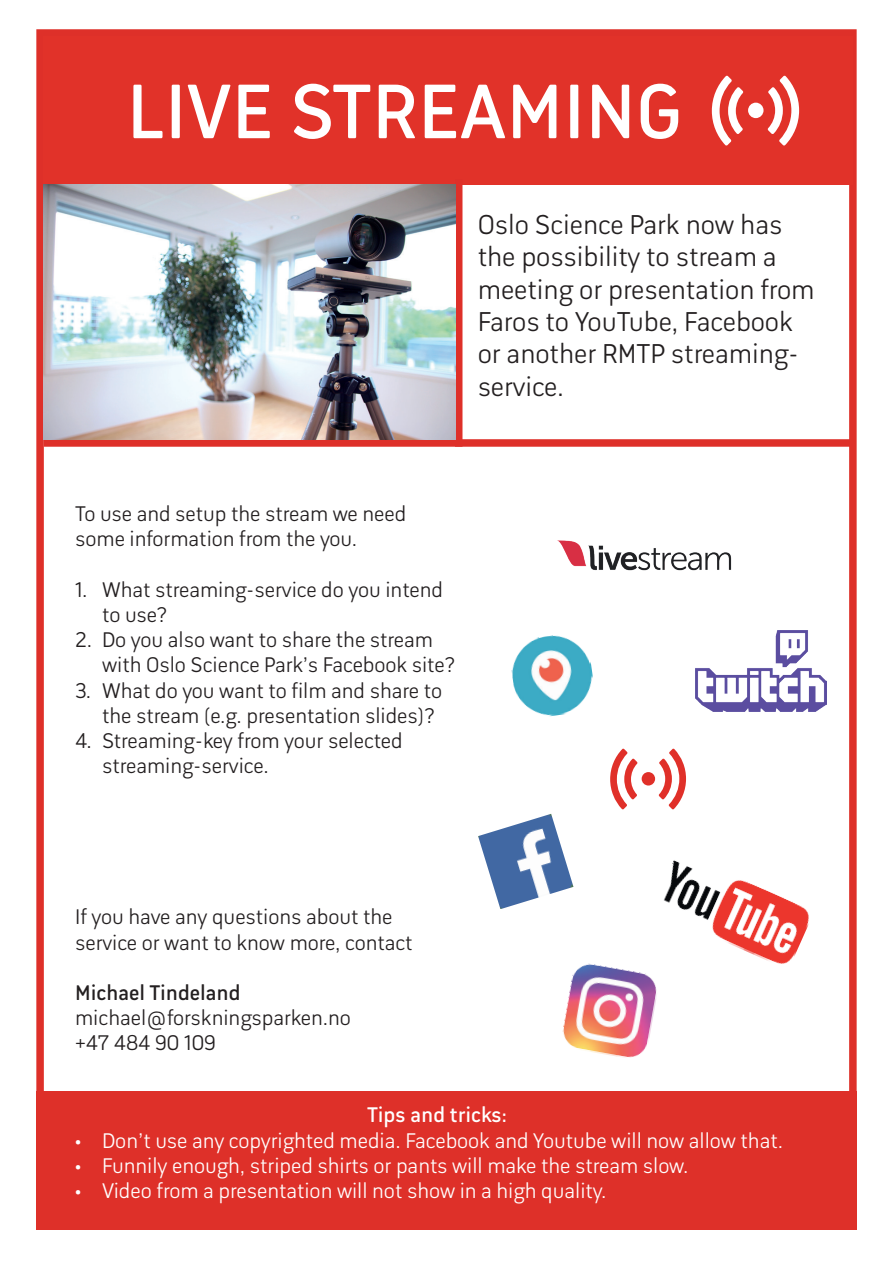
<style>
.page{position:relative;width:893px;height:1263px;background:#fff}
.page>*{position:absolute;margin:0;border:0;box-sizing:border-box;transform-origin:0 0}
.t1{font:700 76.5px "Science";color:#fff}
.t2{font:300 27px/32.4px "Science";color:#231f20}
.t3{font:300 21px/25.2px "Science";color:#231f20}
.t4{font:300 21px "Science";color:#fff}
.t5{font:700 21px "Science";color:#231f20}
.t6{font:700 21px "Science";color:#fff}
</style>
<div class="page">
<div style="left:36px;top:29px;width:821px;height:1201px;border:8px solid #de3029"></div>
<div style="left:44px;top:37px;width:809px;height:148px;background:#e13229"></div>
<div style="left:642px;top:772px;width:13px;height:13px;background:#e03029;border-radius:50%"></div>
<svg style="left:659px;top:748px;width:27px;height:61px"></svg>
<svg style="left:610px;top:748px;width:27px;height:61px"></svg>
<img style="left:664px;top:860px;width:145px;height:104px">
<div style="left:748px;top:103px;width:15px;height:15px;background:#fff;border-radius:50%"></div>
<svg style="left:768px;top:76px;width:31px;height:70px"></svg>
<svg style="left:712px;top:76px;width:31px;height:70px"></svg>
<img style="left:478px;top:814px;width:95px;height:95px">
<div style="left:44px;top:439px;width:809px;height:8px;background:#de3029"></div>
<div style="left:455px;top:179px;width:7px;height:268px;background:#de3029"></div>
<div style="left:36px;top:1091px;width:821px;height:139px;background:#de3029"></div>
<img style="left:44px;top:185px;width:411px;height:254px">
<img style="left:511px;top:635px;width:82px;height:82px">
<img style="left:562px;top:963px;width:95px;height:95px">
<img style="left:695px;top:631px;width:131px;height:81px">
<img style="left:557px;top:540px;width:175px;height:31px">
<h1 class="t1" style="left:127px;top:69px;width:557px">LIVE STREAMING</h1>
<p class="t2" style="left:478px;top:209px;width:338px">Oslo Science Park now has the possibility to stream a meeting or presentation from<br>Faros to YouTube, Facebook or another RMTP streaming&shy;service.</p>
<p class="t3" style="left:75px;top:502px;width:333px">To use and setup the stream we need some information from the you.</p>
<p class="t3" style="left:102px;top:577px;width:343px;text-indent:-27px">1. What streaming-service do you intend to use?</p>
<p class="t3" style="left:102px;top:628px;width:354px;text-indent:-27px">2. Do you also want to share the stream with Oslo Science Park’s Facebook site?</p>
<p class="t3" style="left:102px;top:678px;width:341px;text-indent:-27px">3. What do you want to film and share to the stream (e.g. presentation slides)?</p>
<p class="t3" style="left:102px;top:729px;width:302px;text-indent:-27px">4. Streaming-key from your selected streaming-service.</p>
<p class="t3" style="left:75px;top:905px;width:339px">If you have any questions about the service or want to know more, contact</p>
<p class="t5" style="left:75px;top:981px;width:167px">Michael Tindeland</p>
<p class="t3" style="left:75px;top:1006px;width:277px">michael@forskningsparken.no +47 484 90 109</p>
<p class="t6" style="left:367px;top:1103px;width:141px">Tips and tricks:</p>
<p class="t4" style="left:75px;top:1129px;width:709px">• Don’t use any copyrighted media. Facebook and Youtube will now allow that.</p>
<p class="t4" style="left:75px;top:1154px;width:615px">• Funnily enough, striped shirts or pants will make the stream slow.</p>
<p class="t4" style="left:75px;top:1179px;width:533px">• Video from a presentation will not show in a high quality.</p>
</div>
